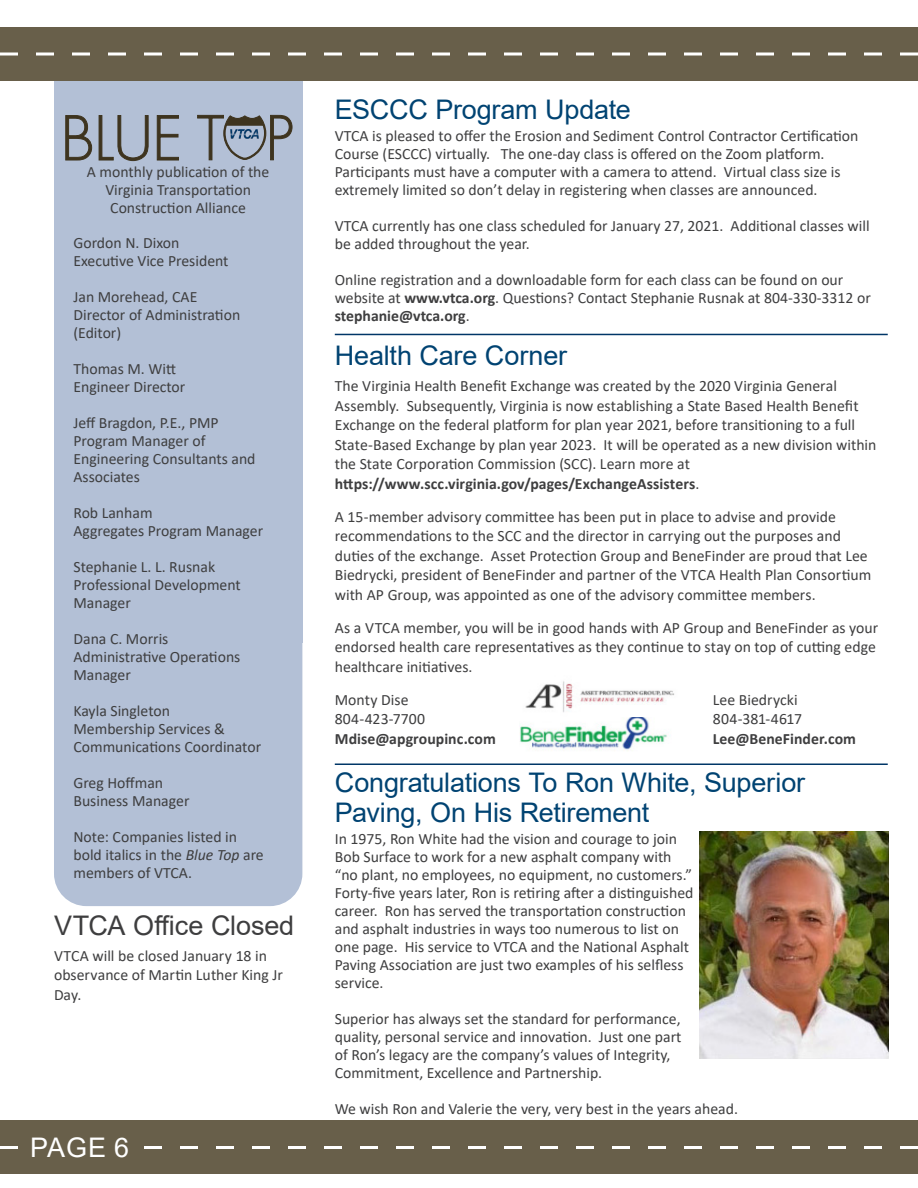
<style>
.page{position:relative;width:918px;height:1188px;background:#fff}
.page>*{position:absolute;margin:0;border:0;box-sizing:border-box;transform-origin:0 0}
.BT_Headline_1{font:27px/30px "Arial";letter-spacing:-.005em;color:#004372}
.BT_Headline_1-2{font:27px "Arial";letter-spacing:-.005em;color:#3e3e3f}
.t1{font:27px "Arial";color:#fff}
.New_Member_-_Calibri{font:15.75px/18px "Calibri";color:#3e3e3f}
.BT_Paragraph_1_-_Cal{font:15.75px/19.5px "Calibri";color:#3e3e3f}
.BT_Paragraph_1_-_Cal-2{font:700 15.75px "Calibri";letter-spacing:.005em;color:#3e3e3f}
.s1{font-style:italic}
.s2{font-weight:700}
</style>
<div class="page">
<div style="left:54px;top:73px;width:248px;height:570px;background:#b3c0d6"></div>
<div style="left:0;top:1120px;width:918px;height:54px;background:#685f4a"></div>
<svg style="left:0;top:1146px;width:918px;height:3px"></svg>
<div style="left:0;top:27px;width:918px;height:54px;background:#685f4a"></div>
<svg style="left:0;top:52px;width:918px;height:4px"></svg>
<div style="left:22px;top:1137px;width:114px;height:27px;background:#685f4a"></div>
<div style="left:54px;top:608px;width:248px;height:298px;background:#b3c0d6;border-radius:32px"></div>
<svg style="left:65px;top:115px;width:27px;height:46px"></svg>
<svg style="left:99px;top:115px;width:50px;height:46px"></svg>
<svg style="left:157px;top:115px;width:22px;height:46px"></svg>
<svg style="left:197px;top:115px;width:96px;height:46px"></svg>
<img style="left:520px;top:717px;width:147px;height:33px">
<hr style="left:335px;top:764px;width:553px;height:1px;background:#003667">
<img style="left:700px;top:832px;width:189px;height:227px">
<img style="left:525px;top:681px;width:150px;height:32px">
<hr style="left:335px;top:334px;width:553px;height:1px;background:#003667">
<p class="New_Member_-_Calibri" style="left:87px;top:163px;width:184px">A monthly publication of the</p>
<p class="New_Member_-_Calibri" style="left:105px;top:181px;width:147px">Virginia Transportation</p>
<p class="New_Member_-_Calibri" style="left:110px;top:199px;width:137px">Construction Alliance</p>
<p class="New_Member_-_Calibri" style="left:73px;top:234px;width:107px">Gordon N. Dixon</p>
<p class="New_Member_-_Calibri" style="left:73px;top:252px;width:157px">Executive Vice President</p>
<p class="New_Member_-_Calibri" style="left:73px;top:288px;width:125px">Jan Morehead, CAE</p>
<p class="New_Member_-_Calibri" style="left:73px;top:306px;width:168px">Director of Administration</p>
<p class="New_Member_-_Calibri" style="left:73px;top:324px;width:49px">(Editor)</p>
<p class="New_Member_-_Calibri" style="left:73px;top:360px;width:104px">Thomas M. Witt</p>
<p class="New_Member_-_Calibri" style="left:73px;top:378px;width:113px">Engineer Director</p>
<p class="New_Member_-_Calibri" style="left:73px;top:414px;width:147px">Jeff Bragdon, P.E., PMP</p>
<p class="New_Member_-_Calibri" style="left:73px;top:432px;width:184px">Program Manager of<br>Engineering Consultants and<br>Associates</p>
<p class="New_Member_-_Calibri" style="left:73px;top:504px;width:81px">Rob Lanham</p>
<p class="New_Member_-_Calibri" style="left:73px;top:522px;width:191px">Aggregates Program Manager</p>
<p class="New_Member_-_Calibri" style="left:73px;top:558px;width:143px">Stephanie L. L. Rusnak</p>
<p class="New_Member_-_Calibri" style="left:73px;top:576px;width:169px">Professional Development</p>
<p class="New_Member_-_Calibri" style="left:73px;top:594px;width:59px">Manager</p>
<p class="New_Member_-_Calibri" style="left:73px;top:630px;width:97px">Dana C. Morris</p>
<p class="New_Member_-_Calibri" style="left:73px;top:648px;width:169px">Administrative Operations<br>Manager</p>
<p class="New_Member_-_Calibri" style="left:73px;top:702px;width:98px">Kayla Singleton</p>
<p class="New_Member_-_Calibri" style="left:73px;top:720px;width:153px">Membership Services &amp;</p>
<p class="New_Member_-_Calibri" style="left:73px;top:738px;width:189px">Communications Coordinator</p>
<p class="New_Member_-_Calibri" style="left:73px;top:774px;width:91px">Greg Hoffman</p>
<p class="New_Member_-_Calibri" style="left:73px;top:792px;width:118px">Business Manager</p>
<p class="New_Member_-_Calibri" style="left:73px;top:828px;width:192px">Note: Companies listed in bold italics in the <span class="s1">Blue Top</span> are members of VTCA.</p>
<p class="BT_Headline_1-2" style="left:54px;top:907px;width:242px">VTCA Office Closed</p>
<p class="BT_Paragraph_1_-_Cal" style="left:54px;top:945px;width:230px">VTCA will be closed January 18 in observance of Martin Luther King Jr<br>Day.</p>
<p class="t1" style="left:30px;top:1129px;width:100px">PAGE 6</p>
<p class="BT_Headline_1" style="left:335px;top:94px;width:298px">ESCCC Program Update</p>
<p class="New_Member_-_Calibri" style="left:335px;top:127px;width:525px">VTCA is pleased to offer the Erosion and Sediment Control Contractor Certification Course (ESCCC) virtually. The one-day class is offered on the Zoom platform.<br>Participants must have a computer with a camera to attend. Virtual class size is extremely limited so don’t delay in registering when classes are announced.</p>
<p class="New_Member_-_Calibri" style="left:335px;top:217px;width:536px">VTCA currently has one class scheduled for January 27, 2021. Additional classes will be added throughout the year.</p>
<p class="New_Member_-_Calibri" style="left:335px;top:271px;width:538px">Online registration and a downloadable form for each class can be found on our website at <span class="s2">www.vtca.org</span>. Questions? Contact Stephanie Rusnak at 804-330-3312 or <span class="s2">stephanie@vtca.org</span>.</p>
<p class="BT_Headline_1" style="left:335px;top:340px;width:234px">Health Care Corner</p>
<p class="BT_Paragraph_1_-_Cal" style="left:335px;top:376px;width:543px">The Virginia Health Benefit Exchange was created by the 2020 Virginia General Assembly. Subsequently, Virginia is now establishing a State Based Health Benefit Exchange on the federal platform for plan year 2021, before transitioning to a full State-Based Exchange by plan year 2023. It will be operated as a new division within the State Corporation Commission (SCC). Learn more at <span class="s2">https://www.scc.virginia.gov/pages/ExchangeAssisters</span>.</p>
<p class="BT_Paragraph_1_-_Cal" style="left:335px;top:506px;width:538px">A 15-member advisory committee has been put in place to advise and provide recommendations to the SCC and the director in carrying out the purposes and duties of the exchange. Asset Protection Group and BeneFinder are proud that Lee Biedrycki, president of BeneFinder and partner of the VTCA Health Plan Consortium with AP Group, was appointed as one of the advisory committee members.</p>
<p class="BT_Paragraph_1_-_Cal" style="left:335px;top:617px;width:545px">As a VTCA member, you will be in good hands with AP Group and BeneFinder as your endorsed health care representatives as they continue to stay on top of cutting edge healthcare initiatives.</p>
<p class="BT_Paragraph_1_-_Cal" style="left:335px;top:689px;width:75px">Monty Dise</p>
<p class="BT_Paragraph_1_-_Cal" style="left:713px;top:689px;width:86px">Lee Biedrycki</p>
<p class="BT_Paragraph_1_-_Cal" style="left:335px;top:709px;width:92px">804-423-7700</p>
<p class="BT_Paragraph_1_-_Cal" style="left:713px;top:709px;width:91px">804-381-4617</p>
<p class="BT_Paragraph_1_-_Cal-2" style="left:335px;top:728px;width:163px">Mdise@apgroupinc.com</p>
<p class="BT_Paragraph_1_-_Cal-2" style="left:713px;top:728px;width:145px">Lee@BeneFinder.com</p>
<p class="BT_Headline_1" style="left:335px;top:767px;width:472px">Congratulations To Ron White, Superior<br>Paving, On His Retirement</p>
<p class="New_Member_-_Calibri" style="left:335px;top:830px;width:360px">In 1975, Ron White had the vision and courage to join Bob Surface to work for a new asphalt company with “no plant, no employees, no equipment, no customers.” Forty-five years later, Ron is retiring after a distinguished career. Ron has served the transportation construction and asphalt industries in ways too numerous to list on one page. His service to VTCA and the National Asphalt Paving Association are just two examples of his selfless service.</p>
<p class="New_Member_-_Calibri" style="left:335px;top:1010px;width:348px">Superior has always set the standard for performance, quality, personal service and innovation. Just one part of Ron’s legacy are the company’s values of Integrity, Commitment, Excellence and Partnership.</p>
<p class="New_Member_-_Calibri" style="left:335px;top:1100px;width:405px">We wish Ron and Valerie the very, very best in the years ahead.</p>
</div>
